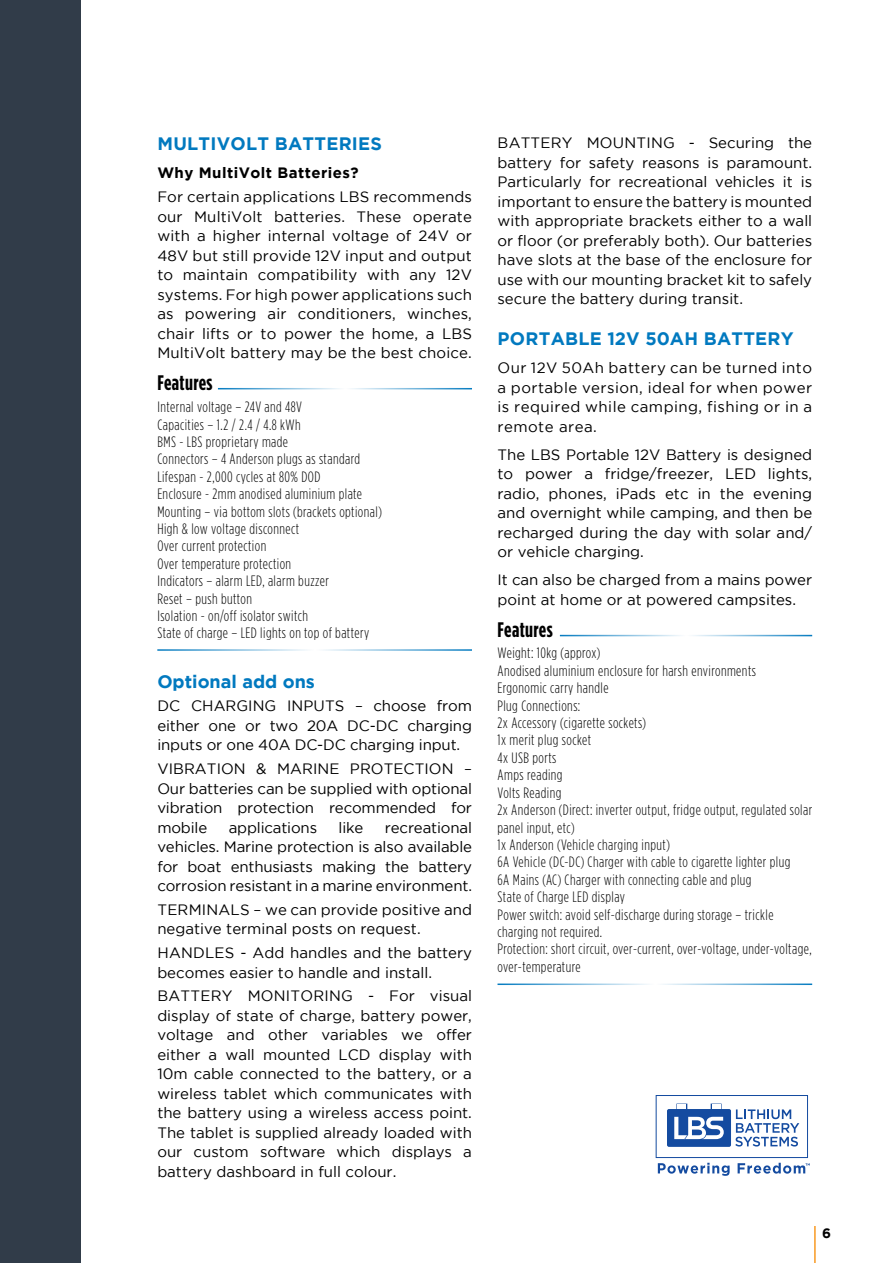
<style>
.page{position:relative;width:893px;height:1263px;background:#fff}
.page>*{position:absolute;margin:0;border:0;box-sizing:border-box;transform-origin:0 0}
.t1{font:700 21px "Gotham Condensed";letter-spacing:.02em;color:#000}
.t2{font:700 18px "Gotham";letter-spacing:.015em;color:#0179bf}
.t3{font:15px/19.5px "Gotham";color:#000;text-align:justify}
.t4{font:300 15px/17.4px "Gotham Condensed";letter-spacing:.03em;color:#000}
.t5{font:700 15px "Gotham";letter-spacing:.03em;color:#000}
.t6{font:700 13.5px "Gotham";color:#000}
</style>
<div class="page">
<div style="left:0;top:0;width:81px;height:1263px;background:#313c49"></div>
<hr style="left:497px;top:983px;width:315px;height:2px;background:#0179bf">
<hr style="left:157px;top:649px;width:315px;height:2px;background:#0179bf">
<hr style="left:218px;top:388px;width:254px;height:1px;background:#0179bf">
<hr style="left:560px;top:635px;width:252px;height:1px;background:#0179bf">
<hr style="left:814px;top:1226px;width:2px;height:37px;background:#f89923">
<div style="left:656px;top:1095px;width:152px;height:63px;border:1px solid #144ba0"></div>
<svg style="left:667px;top:1103px;width:132px;height:44px"></svg>
<svg style="left:658px;top:1163px;width:72px;height:13px"></svg>
<svg style="left:738px;top:1163px;width:72px;height:10px"></svg>
<p class="t2" style="left:157px;top:134px;width:226px">MULTIVOLT BATTERIES</p>
<p class="t5" style="left:157px;top:164px;width:203px">Why MultiVolt Batteries?</p>
<p class="t3" style="left:157px;top:187px;width:316px">For certain applications LBS recommends our MultiVolt batteries. These operate with a higher internal voltage of 24V or 48V but still provide 12V input and output to maintain compatibility with any 12V systems. For high power applications such as powering air conditioners, winches, chair lifts or to power the home, a LBS MultiVolt battery may be the best choice.</p>
<h1 class="t1" style="left:157px;top:371px;width:57px">Features</h1>
<p class="t4" style="left:157px;top:398px;width:226px">Internal voltage – 24V and 48V<br>Capacities – 1.2 / 2.4 / 4.8 kWh<br>BMS - LBS proprietary made<br>Connectors – 4 Anderson plugs as standard Lifespan - 2,000 cycles at 80% DOD<br>Enclosure - 2mm anodised aluminium plate Mounting – via bottom slots (brackets optional)<br>High &amp; low voltage disconnect<br>Over current protection<br>Over temperature protection<br>Indicators – alarm LED, alarm buzzer<br>Reset – push button<br>Isolation - on/off isolator switch<br>State of charge – LED lights on top of battery</p>
<p class="t2" style="left:157px;top:671px;width:159px">Optional add ons</p>
<p class="t3" style="left:157px;top:696px;width:316px">DC CHARGING INPUTS – choose from either one or two 20A DC-DC charging inputs or one 40A DC-DC charging input.</p>
<p class="t3" style="left:157px;top:759px;width:316px">VIBRATION &amp; MARINE PROTECTION – Our batteries can be supplied with optional vibration protection recommended for mobile</p>
<p class="t3" style="left:157px;top:817px;width:316px;text-indent:228px">recreational vehicles. Marine protection is also available for boat enthusiasts making the battery corrosion resistant in a marine environment.</p>
<p class="t3" style="left:157px;top:899px;width:316px">TERMINALS – we can provide positive and negative terminal posts on request.</p>
<p class="t3" style="left:157px;top:943px;width:316px">HANDLES - Add handles and the battery becomes easier to handle and install.</p>
<p class="t3" style="left:157px;top:986px;width:316px">BATTERY MONITORING - For visual display of state of charge, battery power, voltage and other variables we offer either a wall mounted LCD display with 10m cable connected to the battery, or a wireless tablet which communicates with the battery using a wireless access point.<br>The tablet is supplied already loaded with our custom software which displays a battery dashboard in full colour.</p>
<p class="t3" style="left:229px;top:817px;width:90px">applications</p>
<p class="t3" style="left:339px;top:817px;width:26px">like</p>
<p class="t3" style="left:497px;top:133px;width:316px">BATTERY MOUNTING - Securing the battery for safety reasons is paramount.<br>Particularly for recreational vehicles it is important to ensure the battery is mounted with appropriate brackets either to a wall or floor (or preferably both). Our batteries have slots at the base of the enclosure for use with our mounting bracket kit to safely secure the battery during transit.</p>
<p class="t2" style="left:498px;top:328px;width:298px">PORTABLE 12V 50AH BATTERY</p>
<p class="t3" style="left:497px;top:358px;width:316px">Our 12V 50Ah battery can be turned into a portable version, ideal for when power is required while camping, fishing or in a remote area.</p>
<p class="t3" style="left:497px;top:444px;width:316px">The LBS Portable 12V Battery is designed to power a fridge/freezer, LED lights, radio, phones, iPads etc in the evening and overnight while camping, and then be recharged during the day with solar and/ or vehicle charging.</p>
<p class="t3" style="left:497px;top:570px;width:316px">It can also be charged from a mains power point at home or at powered campsites.</p>
<h1 class="t1" style="left:497px;top:617px;width:57px">Features</h1>
<p class="t4" style="left:497px;top:644px;width:316px">Weight: 10kg (approx)<br>Anodised aluminium enclosure for harsh environments<br>Ergonomic carry handle<br>Plug Connections:<br>2x Accessory (cigarette sockets)<br>1x merit plug socket<br>4x USB ports<br>Amps reading<br>Volts Reading<br>2x Anderson (Direct: inverter output, fridge output, regulated solar panel input, etc)<br>1x Anderson (Vehicle charging input)<br>6A Vehicle (DC-DC) Charger with cable to cigarette lighter plug<br>6A Mains (AC) Charger with connecting cable and plug<br>State of Charge LED display<br>Power switch: avoid self-discharge during storage – trickle charging not required.<br>Protection: short circuit, over-current, over-voltage, under-voltage, over-temperature</p>
<p class="t6" style="left:822px;top:1225px;width:10px">6</p>
</div>
